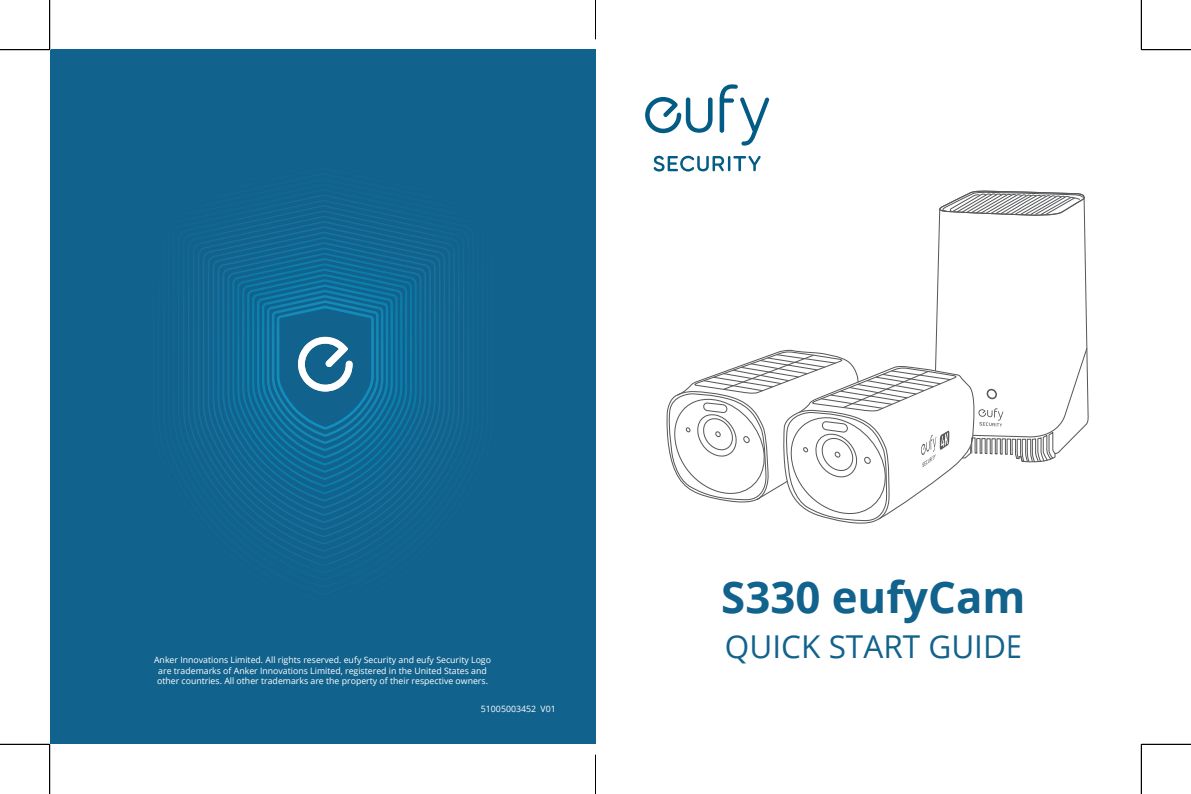
<style>
.page{position:relative;width:1191px;height:794px;background:#fff}
.page>*{position:absolute;margin:0;border:0;box-sizing:border-box;transform-origin:0 0}
.t1{font:700 43.75px "Open Sans";color:#11628c}
.t2{font:31.5px "Open Sans";color:#11628c}
.text-项目编号{font:8.75px/10.5px "Open Sans";color:#fff}
</style>
<div class="page">
<div style="left:50px;top:50px;width:545px;height:694px;background:#11628c"></div>
<svg style="left:183px;top:196px;width:281px;height:363px"></svg>
<svg style="left:242px;top:269px;width:165px;height:211px"></svg>
<svg style="left:666px;top:190px;width:423px;height:334px"></svg>
<svg style="left:653px;top:156px;width:108px;height:16px"></svg>
<svg style="left:645px;top:97px;width:67px;height:36px"></svg>
<svg style="left:719px;top:84px;width:50px;height:62px"></svg>
<hr style="left:0;top:49px;width:50px;height:1px;background:#000">
<hr style="left:1141px;top:49px;width:50px;height:1px;background:#000">
<hr style="left:0;top:744px;width:50px;height:1px;background:#000">
<hr style="left:1141px;top:744px;width:50px;height:1px;background:#000">
<hr style="left:49px;top:0;width:1px;height:50px;background:#000">
<hr style="left:49px;top:744px;width:1px;height:50px;background:#000">
<hr style="left:1141px;top:0;width:1px;height:50px;background:#000">
<hr style="left:1141px;top:744px;width:1px;height:50px;background:#000">
<hr style="left:595px;top:0;width:1px;height:39px;background:#000">
<hr style="left:595px;top:755px;width:1px;height:39px;background:#000">
<p class="text-项目编号" style="left:154px;top:654px;width:338px">Anker Innovations Limited. All rights reserved. eufy Security and eufy Security Logo</p>
<p class="text-项目编号" style="left:157px;top:665px;width:332px">are trademarks of Anker Innovations Limited, registered in the United States and other countries. All other trademarks are the property of their respective owners.</p>
<p class="text-项目编号" style="left:481px;top:703px;width:76px">51005003452 V01</p>
<p class="t1" style="left:721px;top:566px;width:306px">S330 eufyCam</p>
<p class="t2" style="left:725px;top:625px;width:298px">QUICK START GUIDE</p>
</div>
